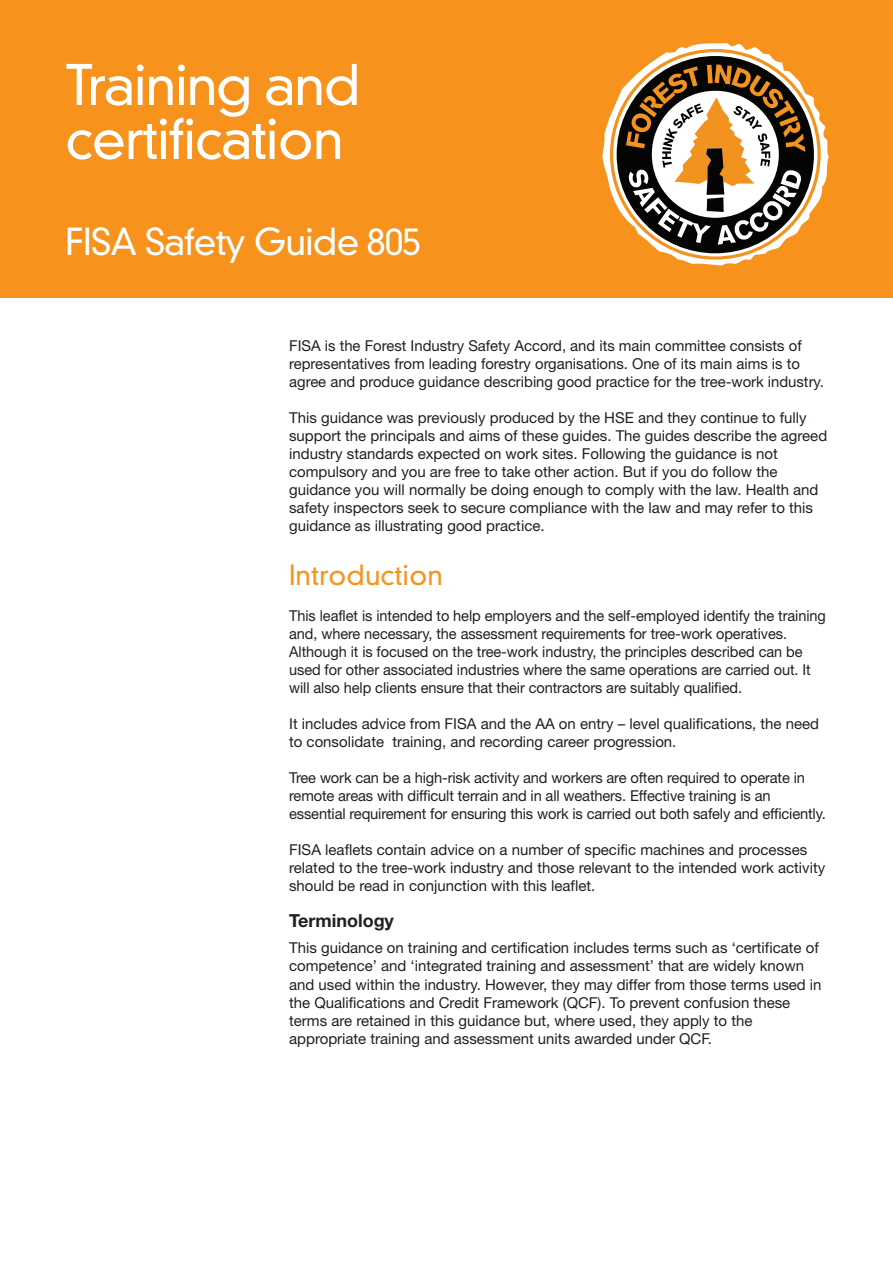
<style>
.page{position:relative;width:893px;height:1263px;background:#fff}
.page>*{position:absolute;margin:0;border:0;box-sizing:border-box;transform-origin:0 0}
.t1{font:300 54px/54px "DIN Neuzeit Grotesk";letter-spacing:-.025em;color:#fff}
.t2{font:300 36px "DIN Neuzeit Grotesk";letter-spacing:-.025em;color:#fff}
.t3{font:300 27px "DIN Neuzeit Grotesk";color:#f7931d}
.t4{font:700 18px "Helvetica Neue";color:#231f20}
.t5{font:15px/18px "Helvetica Neue";color:#231f20}
</style>
<div class="page">
<div style="left:0;top:0;width:893px;height:298px;background:#f7931d"></div>
<svg style="left:602px;top:43px;width:227px;height:222px"></svg>
<svg style="left:610px;top:49px;width:211px;height:211px"></svg>
<h1 class="t1" style="left:65px;top:63px;width:297px">Training and certification</h1>
<h2 class="t2" style="left:65px;top:228px;width:357px">FISA Safety Guide 805</h2>
<p class="t5" style="left:289px;top:338px;width:536px">FISA is the Forest Industry Safety Accord, and its main committee consists of representatives from leading forestry organisations. One of its main aims is to agree and produce guidance describing good practice for the tree-work industry.</p>
<p class="t5" style="left:289px;top:410px;width:540px">This guidance was previously produced by the HSE and they continue to fully support the principals and aims of these guides. The guides describe the agreed industry standards expected on work sites. Following the guidance is not compulsory and you are free to take other action. But if you do follow the guidance you will normally be doing enough to comply with the law. Health and safety inspectors seek to secure compliance with the law and may refer to this guidance as illustrating good practice.</p>
<h3 class="t3" style="left:289px;top:564px;width:155px">Introduction</h3>
<p class="t5" style="left:289px;top:608px;width:538px">This leaflet is intended to help employers and the self-employed identify the training and, where necessary, the assessment requirements for tree-work operatives.<br>Although it is focused on the tree-work industry, the principles described can be used for other associated industries where the same operations are carried out. It will also help clients ensure that their contractors are suitably qualified.</p>
<p class="t5" style="left:289px;top:716px;width:531px">It includes advice from FISA and the AA on entry – level qualifications, the need to consolidate training, and recording career progression.</p>
<p class="t5" style="left:289px;top:770px;width:538px">Tree work can be a high-risk activity and workers are often required to operate in remote areas with difficult terrain and in all weathers. Effective training is an essential requirement for ensuring this work is carried out both safely and efficiently.</p>
<p class="t5" style="left:289px;top:842px;width:538px">FISA leaflets contain advice on a number of specific machines and processes related to the tree-work industry and those relevant to the intended work activity should be read in conjunction with this leaflet.</p>
<p class="t4" style="left:289px;top:914px;width:106px">Terminology</p>
<p class="t5" style="left:289px;top:941px;width:534px">This guidance on training and certification includes terms such as ‘certificate of competence’ and ‘integrated training and assessment’ that are widely known and used within the industry. However, they may differ from those terms used in the Qualifications and Credit Framework (QCF). To prevent confusion these terms are retained in this guidance but, where used, they apply to the appropriate training and assessment units awarded under QCF.</p>
</div>
